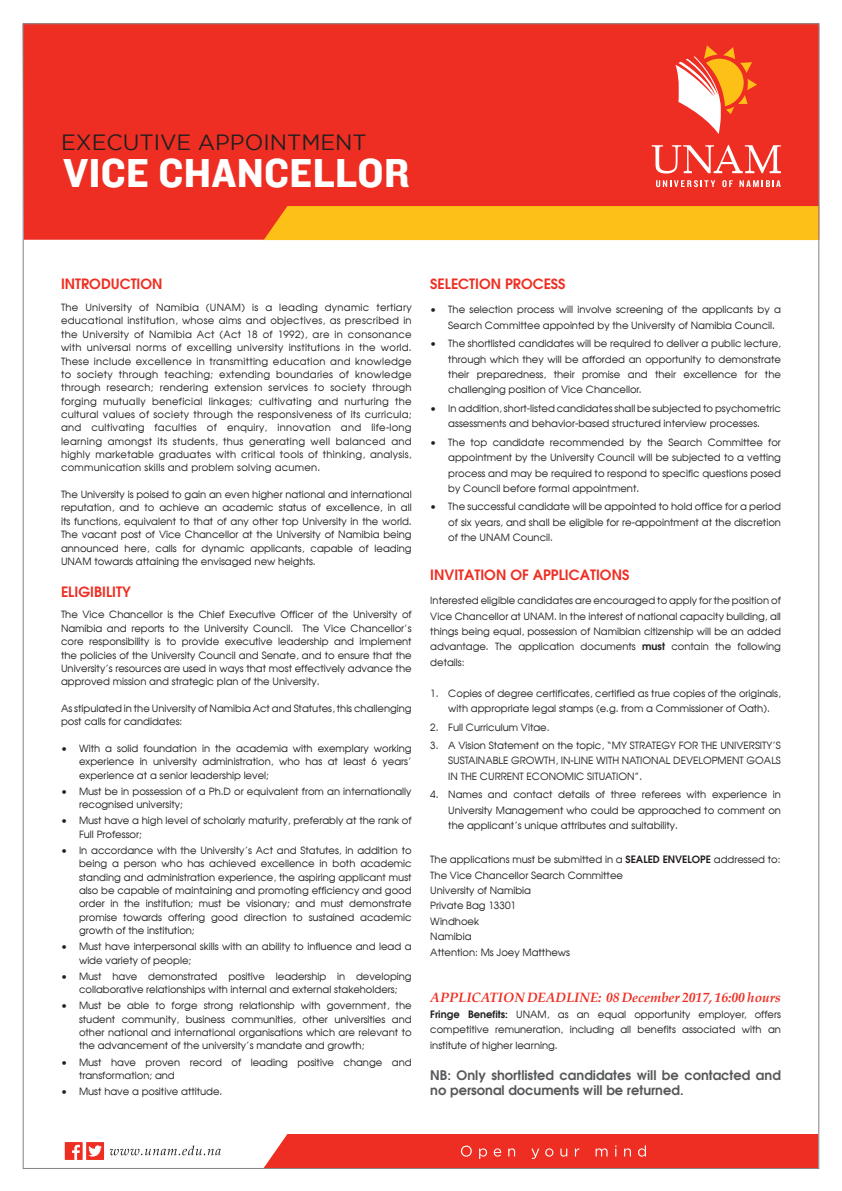
<style>
.page{position:relative;width:842px;height:1191px;background:#fff}
.page>*{position:absolute;margin:0;border:0;box-sizing:border-box;transform-origin:0 0}
.t1{font:42px "Knockout HTF51 Middleweight";letter-spacing:.01em;color:#fff}
.t2{font:22px "Gotham";color:#231f20}
.SUB_Headers{font:700 14px "Avalon";color:#ee2e22}
.EE-TEXT_General{font:italic 700 13.5px "Palatino Linotype";color:#ee2e22}
.EE-TEXT_General-2{font:700 13px/15.5px "Avalon";color:#57585a}
.EE-TEXT_General-3{font:10px/13.4px "Avalon Plain";color:#231f20;text-align:justify}
.s1{font-family:"Avalon";font-weight:700}
</style>
<div class="page">
<div style="left:264px;top:1134px;width:553px;height:33px;background:#ee2e22"></div>
<div style="left:86px;top:1142px;width:18px;height:18px;background:#ee2e22"></div>
<svg style="left:88px;top:1145px;width:14px;height:11px"></svg>
<div style="left:65px;top:1142px;width:18px;height:18px;background:#ee2e22"></div>
<svg style="left:72px;top:1144px;width:8px;height:16px"></svg>
<svg style="left:110px;top:1145px;width:111px;height:10px"></svg>
<div style="left:25px;top:25px;width:792px;height:215px;background:#ee2e22"></div>
<svg style="left:675px;top:45px;width:82px;height:89px"></svg>
<svg style="left:652px;top:145px;width:129px;height:28px"></svg>
<svg style="left:656px;top:180px;width:59px;height:7px"></svg>
<svg style="left:722px;top:180px;width:11px;height:7px"></svg>
<svg style="left:739px;top:180px;width:42px;height:7px"></svg>
<div style="left:264px;top:206px;width:554px;height:34px;background:#fdc017"></div>
<p class="t2" style="left:61px;top:130px;width:307px">EXECUTIVE APPOINTMENT</p>
<p class="t1" style="left:63px;top:151px;width:348px">VICE CHANCELLOR</p>
<p class="SUB_Headers" style="left:61px;top:274px;width:103px">INTRODUCTION</p>
<p class="EE-TEXT_General-3" style="left:61px;top:301px;width:352px">The University of Namibia (UNAM) is a leading dynamic tertiary educational institution, whose aims and objectives, as prescribed in the University of Namibia Act (Act 18 of 1992), are in consonance with universal norms of excelling university institutions in the world.<br>These include excellence in transmitting education and knowledge to society through teaching; extending boundaries of knowledge through research; rendering extension services to society through forging mutually beneficial linkages; cultivating and nurturing the cultural values of society through the responsiveness of its curricula; and cultivating faculties of enquiry, innovation and life-long learning amongst its students, thus generating well balanced and highly marketable graduates with critical tools of thinking, analysis, communication skills and problem solving acumen.</p>
<p class="EE-TEXT_General-3" style="left:61px;top:487px;width:352px">The University is poised to gain an even higher national and international reputation, and to achieve an academic status of excellence, in all its functions, equivalent to that of any other top University in the world.<br>The vacant post of Vice Chancellor at the University of Namibia being announced here, calls for dynamic applicants, capable of leading UNAM towards attaining the envisaged new heights.</p>
<p class="SUB_Headers" style="left:61px;top:582px;width:71px">ELIGIBILITY</p>
<p class="EE-TEXT_General-3" style="left:61px;top:608px;width:352px">The Vice Chancellor is the Chief Executive Officer of the University of Namibia and reports to the University Council. The Vice Chancellor’s core responsibility is to provide executive leadership and implement the policies of the University Council and Senate, and to ensure that the University’s resources are used in ways that most effectively advance the approved mission and strategic plan of the University.</p>
<p class="EE-TEXT_General-3" style="left:61px;top:701px;width:352px">As stipulated in the University of Namibia Act and Statutes, this challenging post calls for candidates:</p>
<p class="EE-TEXT_General-3" style="left:79px;top:741px;width:334px;text-indent:-18px">• With a solid foundation in the academia with exemplary working experience in university administration, who has at least 6 years’ experience at a senior leadership level;</p>
<p class="EE-TEXT_General-3" style="left:79px;top:784px;width:334px;text-indent:-18px">• Must be in possession of a Ph.D or equivalent from an internationally recognised university;</p>
<p class="EE-TEXT_General-3" style="left:79px;top:814px;width:334px;text-indent:-18px">• Must have a high level of scholarly maturity, preferably at the rank of<br>Full Professor;</p>
<p class="EE-TEXT_General-3" style="left:79px;top:843px;width:334px;text-indent:-18px">• In accordance with the University’s Act and Statutes, in addition to being a person who has achieved excellence in both academic standing and administration experience, the aspiring applicant must also be capable of maintaining and promoting efficiency and good order in the institution; must be visionary; and must demonstrate promise towards offering good direction to sustained academic growth of the institution;</p>
<p class="EE-TEXT_General-3" style="left:79px;top:939px;width:334px;text-indent:-18px">• Must have interpersonal skills with an ability to influence and lead a wide variety of people;</p>
<p class="EE-TEXT_General-3" style="left:61px;top:969px;width:352px;text-align:center">• Must have demonstrated positive leadership in developing collaborative relationships with internal and external stakeholders;</p>
<p class="EE-TEXT_General-3" style="left:79px;top:999px;width:334px;text-indent:-18px">• Must be able to forge strong relationship with government, the student community, business communities, other universities and other national and international organisations which are relevant to the advancement of the university’s mandate and growth;</p>
<p class="EE-TEXT_General-3" style="left:79px;top:1055px;width:334px;text-indent:-18px">• Must have proven record of leading positive change and transformation; and</p>
<p class="EE-TEXT_General-3" style="left:61px;top:1084px;width:163px">• Must have a positive attitude.</p>
<p class="SUB_Headers" style="left:430px;top:274px;width:137px">SELECTION PROCESS</p>
<p class="EE-TEXT_General-3" style="left:448px;top:302px;width:334px;line-height:15.5px;text-indent:-18px">• The selection process will involve screening of the applicants by a<br>Search Committee appointed by the University of Namibia Council.</p>
<p class="EE-TEXT_General-3" style="left:448px;top:335px;width:334px;line-height:15.5px;text-indent:-18px">• The shortlisted candidates will be required to deliver a public lecture, through which they will be afforded an opportunity to demonstrate their preparedness, their promise and their excellence for the challenging position of Vice Chancellor.</p>
<p class="EE-TEXT_General-3" style="left:430px;top:400px;width:352px;line-height:15.5px;text-align:center">• In addition, short-listed candidates shall be subjected to psychometric assessments and behavior-based structured interview processes.</p>
<p class="EE-TEXT_General-3" style="left:448px;top:434px;width:334px;line-height:15.5px;text-indent:-18px">• The top candidate recommended by the Search Committee for appointment by the University Council will be subjected to a vetting process and may be required to respond to specific questions posed by Council before formal appointment.</p>
<p class="EE-TEXT_General-3" style="left:448px;top:499px;width:334px;line-height:15.5px;text-indent:-18px">• The successful candidate will be appointed to hold office for a period of six years, and shall be eligible for re-appointment at the discretion of the UNAM Council.</p>
<p class="SUB_Headers" style="left:430px;top:565px;width:200px">INVITATION OF APPLICATIONS</p>
<p class="EE-TEXT_General-3" style="left:430px;top:592px;width:352px;line-height:15.5px">Interested eligible candidates are encouraged to apply for the position of Vice Chancellor at UNAM. In the interest of national capacity building, all things being equal, possession of Namibian citizenship will be an added advantage. The application documents <span class="s1">must</span> contain the following details:</p>
<p class="EE-TEXT_General-3" style="left:448px;top:685px;width:334px;line-height:15.5px;text-indent:-18px">1. Copies of degree certificates, certified as true copies of the originals, with appropriate legal stamps (e.g. from a Commissioner of Oath).</p>
<p class="EE-TEXT_General-3" style="left:430px;top:720px;width:121px">2. Full Curriculum Vitae.</p>
<p class="EE-TEXT_General-3" style="left:448px;top:737px;width:334px;line-height:15.5px;text-indent:-18px">3. A Vision Statement on the topic, “MY STRATEGY FOR THE UNIVERSITY’S SUSTAINABLE GROWTH, IN-LINE WITH NATIONAL DEVELOPMENT GOALS IN THE CURRENT ECONOMIC SITUATION”.</p>
<p class="EE-TEXT_General-3" style="left:448px;top:786px;width:334px;line-height:15.5px;text-indent:-18px">4. Names and contact details of three referees with experience in University Management who could be approached to comment on the applicant’s unique attributes and suitability.</p>
<p class="EE-TEXT_General-3" style="left:430px;top:852px;width:352px">The applications must be submitted in a <span class="s1">SEALED ENVELOPE</span> addressed to:</p>
<p class="EE-TEXT_General-3" style="left:430px;top:868px;width:194px">The Vice Chancellor Search Committee</p>
<p class="EE-TEXT_General-3" style="left:430px;top:883px;width:102px">University of Namibia</p>
<p class="EE-TEXT_General-3" style="left:430px;top:899px;width:87px">Private Bag 13301</p>
<p class="EE-TEXT_General-3" style="left:430px;top:914px;width:50px">Windhoek</p>
<p class="EE-TEXT_General-3" style="left:430px;top:930px;width:43px">Namibia</p>
<p class="EE-TEXT_General-3" style="left:430px;top:945px;width:141px">Attention: Ms Joey Matthews</p>
<p class="EE-TEXT_General" style="left:430px;top:988px;width:352px">APPLICATION DEADLINE: 08 December 2017, 16:00 hours</p>
<p class="EE-TEXT_General-3" style="left:430px;top:1006px;width:352px;line-height:15.5px"><span class="s1">Fringe Benefits:</span> UNAM, as an equal opportunity employer, offers competitive remuneration, including all benefits associated with an institute of higher learning.</p>
<p class="EE-TEXT_General-2" style="left:430px;top:1066px;width:352px">NB: Only shortlisted candidates will be contacted and no personal documents will be returned.</p>
</div>
